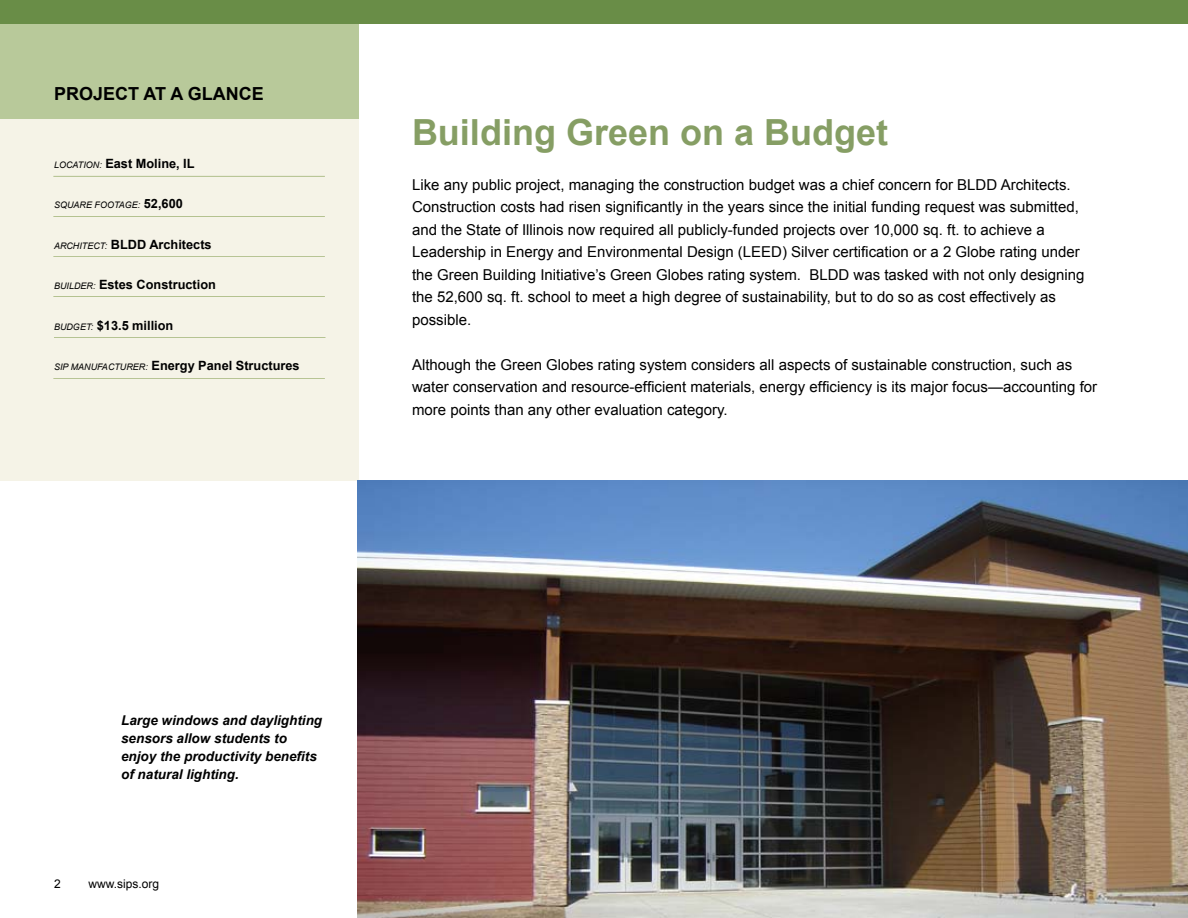
<style>
.page{position:relative;width:1188px;height:918px;background:#fff}
.page>*{position:absolute;margin:0;border:0;box-sizing:border-box;transform-origin:0 0}
.t1{font:700 36px "Arial";color:#869e64}
.t2{font:700 18px "Arial";color:#000}
.t3{font:15px/22.5px "Arial";color:#000}
.t4{font:italic 700 13.5px/18px "Arial";color:#000}
.t5{font:700 12.75px "Arial";color:#000}
.t6{font:12px "Arial";color:#000}
.t7{font:italic 9px "Arial";color:#000}
.s1{font-weight:400;font-style:italic;font-size:9px}
.s2{font-weight:700;font-style:normal;font-size:12.75px}
</style>
<div class="page">
<div style="left:0;top:24px;width:358px;height:457px;background:#f5f3e7"></div>
<div style="left:0;top:24px;width:358px;height:94px;background:#b8c99a"></div>
<img style="left:357px;top:481px;width:831px;height:437px">
<div style="left:0;top:0;width:1188px;height:24px;background:#698d47"></div>
<hr style="left:53px;top:296px;width:272px;height:1px;background:#b8c99a">
<hr style="left:53px;top:176px;width:272px;height:1px;background:#b8c99a">
<hr style="left:53px;top:216px;width:272px;height:1px;background:#b8c99a">
<hr style="left:53px;top:256px;width:272px;height:1px;background:#b8c99a">
<hr style="left:54px;top:337px;width:272px;height:1px;background:#b8c99a">
<hr style="left:53px;top:378px;width:272px;height:1px;background:#b8c99a">
<p class="t2" style="left:54px;top:82px;width:211px">PROJECT AT A GLANCE</p>
<p class="t5" style="left:54px;top:155px;width:142px"><span class="s1">LOCATION:</span> East Moline, IL</p>
<p class="t7" style="left:54px;top:199px;width:130px">SQUARE FOOTAGE: <span class="s2">52,600</span></p>
<p class="t7" style="left:54px;top:240px;width:35px">ARCHITECT</p>
<p class="t5" style="left:105px;top:236px;width:108px"><span class="s1">:</span> BLDD Architects</p>
<p class="t5" style="left:54px;top:276px;width:163px"><span class="s1">BUILDER:</span> Estes Construction</p>
<p class="t7" style="left:54px;top:321px;width:27px">BUDGET</p>
<p class="t5" style="left:91px;top:317px;width:84px"><span class="s1">:</span> $13.5 million</p>
<p class="t5" style="left:54px;top:357px;width:247px"><span class="s1">SIP MANUFACTURER:</span> Energy Panel Structures</p>
<h1 class="t1" style="left:412px;top:108px;width:478px">Building Green on a Budget</h1>
<p class="t3" style="left:412px;top:173px;width:674px">Like any public project, managing the construction budget was a chief concern for BLDD Architects.<br>Construction costs had risen significantly in the years since the initial funding request was submitted, and the State of Illinois now required all publicly-funded projects over 10,000 sq. ft. to achieve a Leadership in Energy and Environmental Design (LEED) Silver certification or a 2 Globe rating under the Green Building Initiative’s Green Globes rating system. BLDD was tasked with not only designing the 52,600 sq. ft. school to meet a high degree of sustainability, but to do so as cost effectively as possible.</p>
<p class="t3" style="left:412px;top:353px;width:687px">Although the Green Globes rating system considers all aspects of sustainable construction, such as water conservation and resource-efficient materials, energy efficiency is its major focus—accounting for more points than any other evaluation category.</p>
<p class="t4" style="left:121px;top:712px;width:203px">Large windows and daylighting sensors allow students to enjoy the productivity benefits of natural lighting.</p>
<p class="t6" style="left:54px;top:876px;width:8px">2</p>
<p class="t6" style="left:88px;top:876px;width:72px">www.sips.org</p>
</div>
